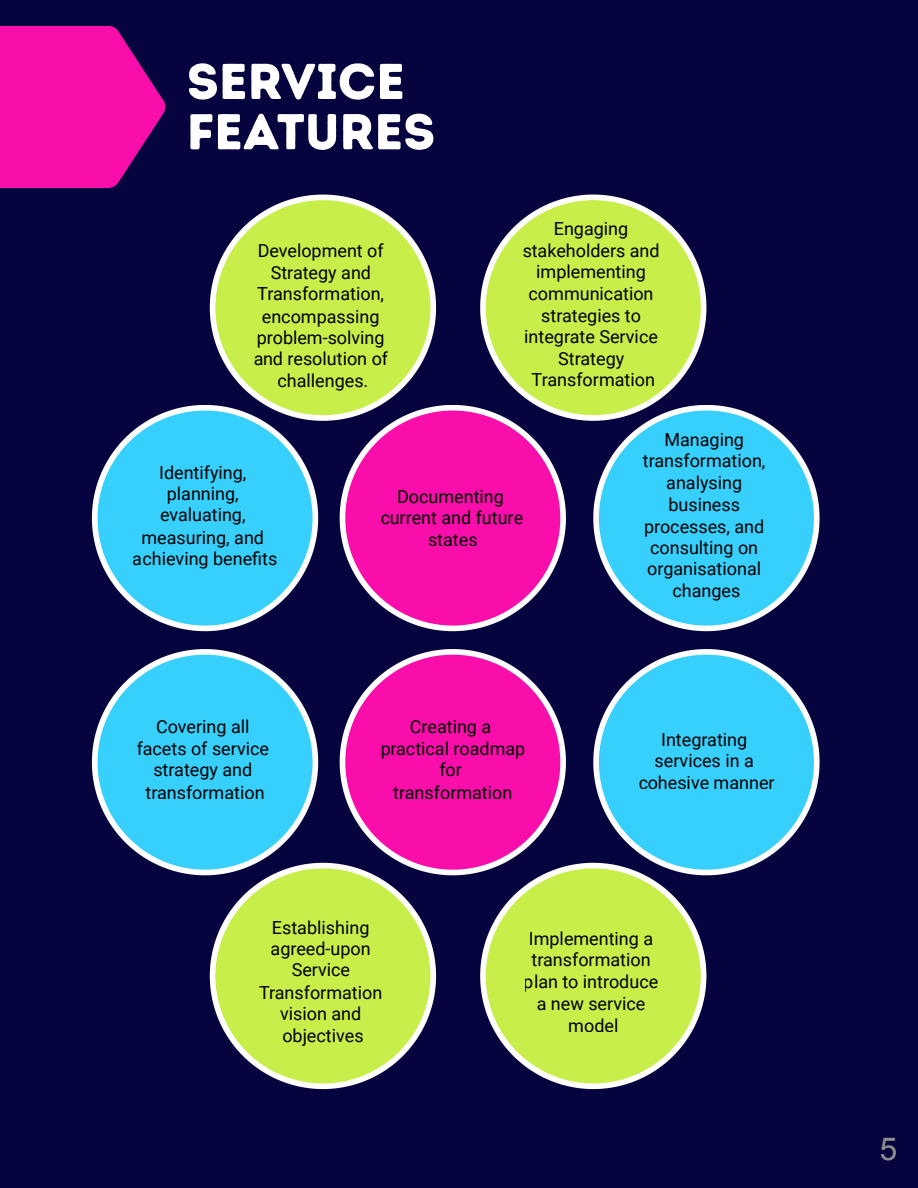
<style>
.page{position:relative;width:918px;height:1188px;background:#fff}
.page>*{position:absolute;margin:0;border:0;box-sizing:border-box;transform-origin:0 0}
.t1{font:50.25px/50.2px "Intro Rust Base";color:#fff}
.t2{font:31.5px "Arial";color:#8f8f8f}
.t3{font:18px/21.6px "Roboto";color:#000;text-align:center}
</style>
<div class="page">
<div style="left:129px;top:0;width:789px;height:1188px;background:#06043f"></div>
<div style="left:0;top:0;width:129px;height:1188px;background:#06043f"></div>
<div style="left:0;top:26px;width:108px;height:162px;background:#f90eab"></div>
<svg style="left:108px;top:26px;width:58px;height:162px"></svg>
<svg style="left:480px;top:195px;width:226px;height:226px"></svg>
<svg style="left:210px;top:195px;width:226px;height:226px"></svg>
<svg style="left:92px;top:405px;width:226px;height:226px"></svg>
<svg style="left:593px;top:405px;width:226px;height:226px"></svg>
<svg style="left:340px;top:405px;width:226px;height:226px"></svg>
<svg style="left:340px;top:649px;width:226px;height:226px"></svg>
<svg style="left:92px;top:649px;width:226px;height:226px"></svg>
<svg style="left:593px;top:649px;width:226px;height:226px"></svg>
<svg style="left:480px;top:863px;width:226px;height:226px"></svg>
<svg style="left:210px;top:863px;width:226px;height:226px"></svg>
<h1 class="t1" style="left:187px;top:56px;width:250px">SERVICE<br>FEATURES</h1>
<p class="t3" style="left:253px;top:242px;width:136px">Development of<br>Strategy and<br>Transformation, encompassing problem-solving and resolution of challenges.</p>
<p class="t3" style="left:522px;top:220px;width:139px">Engaging stakeholders and implementing communication strategies to integrate Service<br>Strategy<br>Transformation</p>
<p class="t3" style="left:159px;top:463px;width:89px">Identifying,</p>
<p class="t3" style="left:167px;top:485px;width:73px">planning,</p>
<p class="t3" style="left:160px;top:506px;width:87px">evaluating,</p>
<p class="t3" style="left:142px;top:528px;width:124px">measuring, and</p>
<p class="t3" style="left:133px;top:550px;width:121px">achieving bene</p>
<p class="t3" style="left:262px;top:550px;width:17px">ts</p>
<p class="t3" style="left:137px;top:718px;width:134px">Covering all facets of service strategy and transformation</p>
<p class="t3" style="left:380px;top:488px;width:144px">Documenting current and future states</p>
<p class="t3" style="left:380px;top:718px;width:147px">Creating a practical roadmap for transformation</p>
<p class="t3" style="left:499px;top:745px;width:19px">fi</p>
<p class="t3" style="left:643px;top:431px;width:124px">Managing transformation, analysing business processes, and consulting on organisational changes</p>
<p class="t3" style="left:638px;top:731px;width:138px">Integrating services in a cohesive manner</p>
<p class="t3" style="left:259px;top:918px;width:125px">Establishing agreed-upon<br>Service<br>Transformation vision and objectives</p>
<p class="t3" style="left:524px;top:930px;width:136px">Implementing a transformation plan to introduce a new service model</p>
<h2 class="t2" style="left:880px;top:1131px;width:19px">5</h2>
</div>
